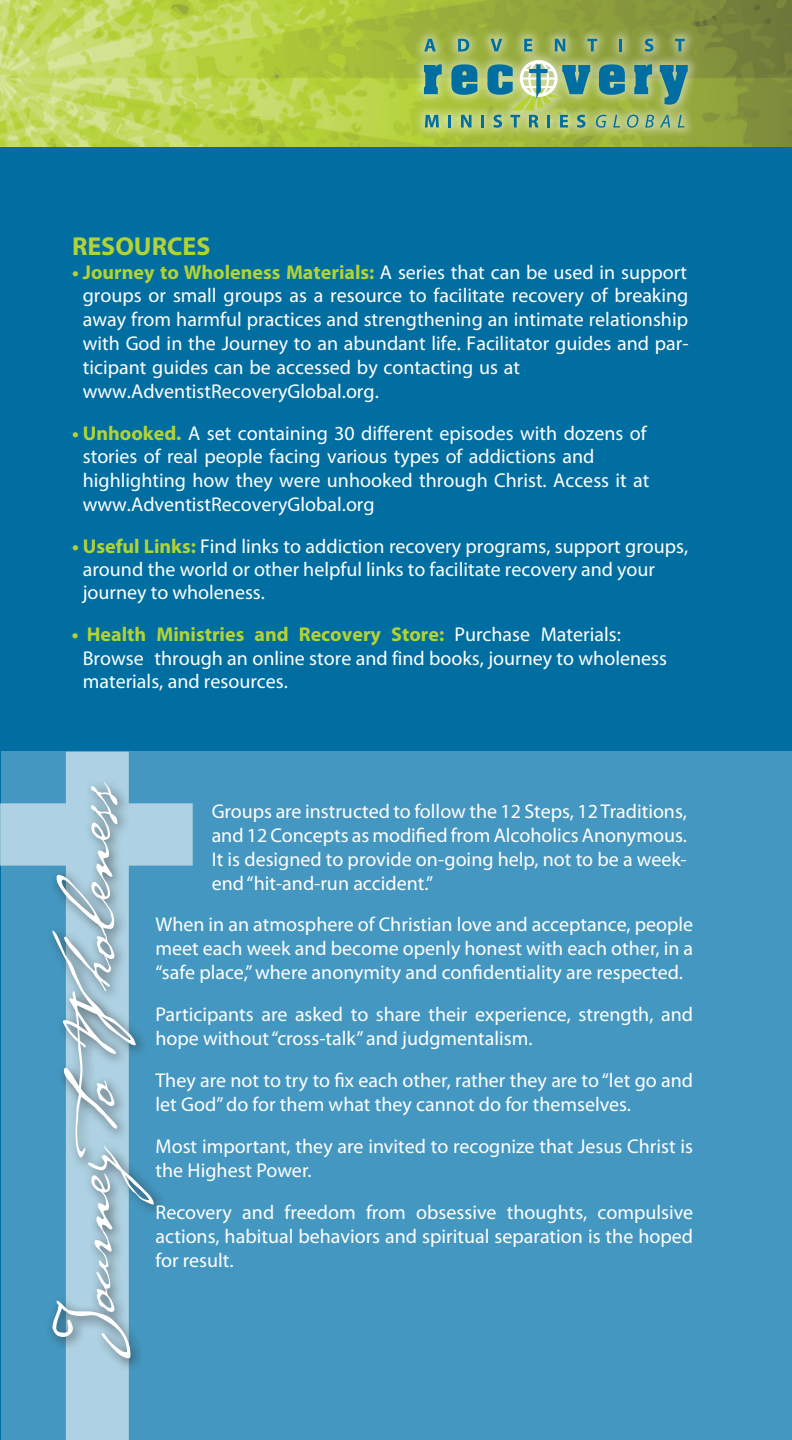
<style>
.page{position:relative;width:792px;height:1440px;background:#fff}
.page>*{position:absolute;margin:0;border:0;box-sizing:border-box;transform-origin:0 0}
.t1{font:79.2px "P22 Cezanne";color:#fff}
.t2{font:700 26px "Myriad Pro";color:#b3d234}
.t3{font:20px/24px "Myriad Pro";color:#fff}
.s1{font-weight:700;color:#b3d234}
</style>
<div class="page">
<img style="left:0;top:0;width:792px;height:147px">
<div style="left:0;top:147px;width:792px;height:1293px;background:#006ea0"></div>
<div style="left:2px;top:752px;width:790px;height:688px;background:#4497c0"></div>
<svg style="left:0;top:752px;width:193px;height:688px"></svg>
<div style="left:45px;top:775px;width:122px;height:597px;background:#231f20;opacity:.75"></div>
<div style="left:412px;top:27px;width:288px;height:112px;background:#fff;opacity:.45"></div>
<svg style="left:424px;top:64px;width:18px;height:30px"></svg>
<svg style="left:599px;top:64px;width:26px;height:31px"></svg>
<svg style="left:634px;top:64px;width:18px;height:30px"></svg>
<svg style="left:660px;top:65px;width:28px;height:40px"></svg>
<svg style="left:425px;top:115px;width:14px;height:13px"></svg>
<svg style="left:448px;top:60px;width:142px;height:68px;background:#8cb581"></svg>
<svg style="left:596px;top:115px;width:11px;height:13px"></svg>
<svg style="left:613px;top:115px;width:7px;height:13px"></svg>
<svg style="left:627px;top:115px;width:11px;height:13px"></svg>
<svg style="left:645px;top:115px;width:9px;height:13px"></svg>
<svg style="left:660px;top:115px;width:10px;height:13px"></svg>
<svg style="left:678px;top:115px;width:7px;height:13px"></svg>
<svg style="left:424px;top:39px;width:12px;height:12px"></svg>
<svg style="left:458px;top:39px;width:11px;height:13px"></svg>
<svg style="left:491px;top:39px;width:11px;height:12px"></svg>
<svg style="left:524px;top:39px;width:8px;height:12px"></svg>
<svg style="left:555px;top:39px;width:10px;height:12px"></svg>
<svg style="left:587px;top:39px;width:10px;height:12px"></svg>
<svg style="left:619px;top:39px;width:3px;height:12px"></svg>
<svg style="left:645px;top:39px;width:8px;height:13px"></svg>
<svg style="left:675px;top:39px;width:10px;height:12px"></svg>
<h2 class="t2" style="left:72px;top:229px;width:140px">RESOURCES</h2>
<p class="t3" style="left:83px;top:260px;width:607px;text-indent:-11px"><span class="s1">• Journey to Wholeness Materials:</span> A series that can be used in support groups or small groups as a resource to facilitate recovery of breaking away from harmful practices and strengthening an intimate relationship with God in the Journey to an abundant life. Facilitator guides and par&shy;ticipant guides can be accessed by contacting us at www.AdventistRecoveryGlobal.org.</p>
<p class="t3" style="left:83px;top:421px;width:565px;line-height:22.8px;text-indent:-11px"><span class="s1">• Unhooked.</span> A set containing 30 different episodes with dozens of stories of real people facing various types of addictions and</p>
<p class="t3" style="left:83px;top:468px;width:568px">highlighting how they were unhooked through Christ. Access it at www.AdventistRecoveryGlobal.org</p>
<p class="t3" style="left:83px;top:534px;width:607px;line-height:23px;text-indent:-11px"><span class="s1">• Useful Links:</span> Find links to addiction recovery programs, support groups, around the world or other helpful links to facilitate recovery and your journey to wholeness.</p>
<p class="t3" style="left:83px;top:622px;width:586px;text-indent:-11px"><span class="s1">• Health Ministries and Recovery Store:</span> Purchase Materials:<br>Browse through an online store and find books, journey to wholeness materials, and resources.</p>
<h1 class="t1" style="left:36px;top:1360px;width:582px;rotate:-90deg">Journeyto Wholeness</h1>
<p class="t3" style="left:212px;top:799px;width:477px;text-align:justify">Groups are instructed to follow the 12 Steps, 12 Traditions, and 12 Concepts as modified from Alcoholics Anonymous.<br>It is designed to provide on-going help, not to be a week&shy;end “hit-and-run accident.”</p>
<p class="t3" style="left:156px;top:912px;width:539px;text-align:justify">When in an atmosphere of Christian love and acceptance, people meet each week and become openly honest with each other, in a “safe place,” where anonymity and confidentiality are respected.</p>
<p class="t3" style="left:156px;top:1002px;width:539px">Participants are asked to share their experience, strength, and hope without “cross-talk” and judgmentalism.</p>
<p class="t3" style="left:156px;top:1068px;width:539px">They are not to try to fix each other, rather they are to “let go and let God” do for them what they cannot do for themselves.</p>
<p class="t3" style="left:156px;top:1134px;width:539px">Most important, they are invited to recognize that Jesus Christ is the Highest Power.</p>
<p class="t3" style="left:156px;top:1200px;width:539px;text-align:justify">Recovery and freedom from obsessive thoughts, compulsive actions, habitual behaviors and spiritual separation is the hoped for result.</p>
</div>
